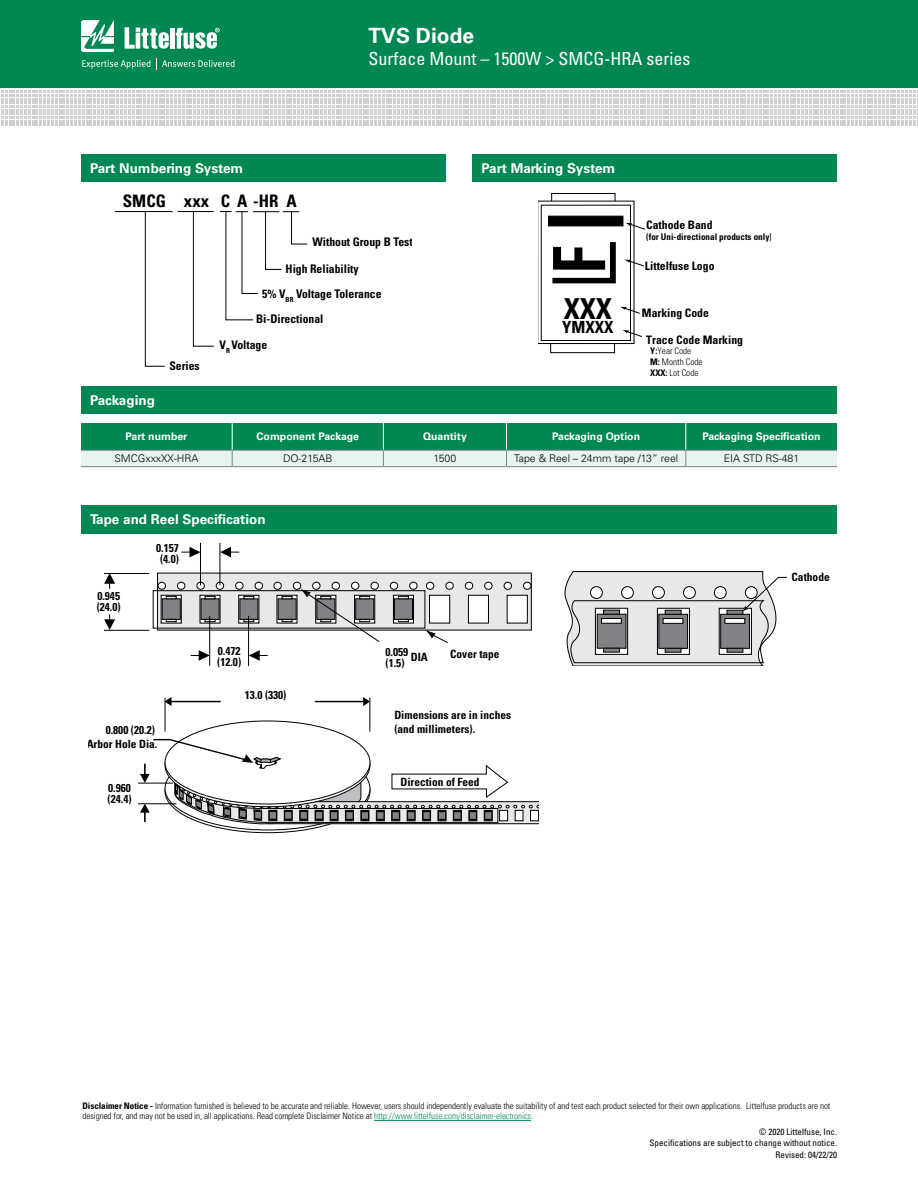
<style>
.page{position:relative;width:918px;height:1188px;background:#fff}
.page>*{position:absolute;margin:0;border:0;box-sizing:border-box;transform-origin:0 0}
.t1{font:700 condensed 72.15px "Univers LT Std";color:#000;scale:.84 1}
.t2{font:700 condensed 28.95px "Univers LT Std";color:#000}
.t3{font:700 21px "Univers LT Std";color:#fff}
.t4{font:condensed 18px "Univers LT Std";color:#fff}
.t5{font:700 condensed 17.25px "Univers LT Std";color:#000}
.t6{font:700 condensed 16.8px "Univers LT Std";color:#000}
.t7{font:700 13.5px "Univers LT Std";color:#fff}
.t8{font:700 condensed 11.85px "Univers LT Std";color:#000}
.t9{font:700 condensed 11.7px "Univers LT Std";color:#000}
.t10{font:700 condensed 11.4px/11.4px "Univers LT Std";color:#000}
.t11{font:700 10.5px "Univers LT Std";color:#fff}
.t12{font:300 10.5px "Univers LT Std";color:#000}
.t13{font:300 condensed 9.15px/10.9px "Univers LT Std";color:#000}
.t14{font:700 condensed 9.15px "Univers LT Std";color:#000}
.t15{font:300 condensed 9px/10.8px "Univers LT Std";letter-spacing:-.005em;color:#000}
.t16{font:condensed 9px/10.8px "Univers LT Std";color:#000;text-align:right}
.s1{font-weight:700}
.s2{color:#008752}
</style>
<div class="page">
<div style="left:0;top:0;width:918px;height:88px;background:#008752"></div>
<svg style="left:1px;top:91px;width:917px;height:35px"></svg>
<svg style="left:81px;top:20px;width:33px;height:32px"></svg>
<hr style="left:170px;top:28px;width:4px;height:21px;background:#fff">
<svg style="left:176px;top:28px;width:44px;height:21px"></svg>
<svg style="left:125px;top:27px;width:44px;height:22px"></svg>
<svg style="left:82px;top:58px;width:153px;height:11px"></svg>
<div style="left:81px;top:155px;width:365px;height:27px;background:#008752"></div>
<div style="left:81px;top:387px;width:756px;height:27px;background:#008752"></div>
<svg style="left:81px;top:423px;width:756px;height:44px;background:#56ac8a"></svg>
<div style="left:472px;top:155px;width:365px;height:27px;background:#008752"></div>
<hr style="left:178px;top:211px;width:36px;height:1px;background:#000">
<svg style="left:145px;top:212px;width:20px;height:155px"></svg>
<hr style="left:115px;top:211px;width:58px;height:1px;background:#000">
<svg style="left:193px;top:211px;width:21px;height:135px"></svg>
<svg style="left:220px;top:211px;width:88px;height:109px"></svg>
<div style="left:81px;top:505px;width:756px;height:28px;background:#008752"></div>
<div style="left:157px;top:573px;width:374px;height:57px;background:#e7e8e9"></div>
<div style="left:446px;top:582px;width:7px;height:7px;background:#fff;border-radius:50%"></div>
<div style="left:446px;top:582px;width:7px;height:7px;border:1px solid #000;border-radius:50%"></div>
<div style="left:465px;top:582px;width:8px;height:7px;background:#fff;border-radius:50%"></div>
<div style="left:465px;top:582px;width:8px;height:7px;border:1px solid #000;border-radius:50%"></div>
<div style="left:485px;top:582px;width:7px;height:7px;background:#fff;border-radius:50%"></div>
<div style="left:484px;top:582px;width:8px;height:7px;border:1px solid #000;border-radius:50%"></div>
<div style="left:504px;top:582px;width:8px;height:7px;background:#fff;border-radius:50%"></div>
<div style="left:504px;top:582px;width:8px;height:7px;border:1px solid #000;border-radius:50%"></div>
<div style="left:524px;top:582px;width:7px;height:7px;background:#fff;border-radius:50%"></div>
<div style="left:523px;top:582px;width:8px;height:7px;border:1px solid #000;border-radius:50%"></div>
<svg style="left:448px;top:595px;width:2px;height:28px"></svg>
<div style="left:468px;top:595px;width:21px;height:28px;background:#fff;border:1px solid #000"></div>
<div style="left:507px;top:595px;width:21px;height:28px;background:#fff;border:1px solid #000"></div>
<hr style="left:165px;top:698px;width:1px;height:34px;background:#000">
<hr style="left:370px;top:698px;width:1px;height:34px;background:#000">
<svg style="left:315px;top:697px;width:55px;height:9px"></svg>
<svg style="left:164px;top:697px;width:57px;height:9px"></svg>
<hr style="left:138px;top:783px;width:35px;height:1px;background:#000">
<hr style="left:138px;top:804px;width:39px;height:1px;background:#000">
<svg style="left:140px;top:739px;width:398px;height:86px"></svg>
<svg style="left:104px;top:543px;width:344px;height:123px"></svg>
<svg style="left:565px;top:572px;width:222px;height:94px;background:#c4c5c6"></svg>
<svg style="left:539px;top:193px;width:106px;height:160px"></svg>
<hr style="left:374px;top:1120px;width:157px;height:1px;background:#008752">
<h3 class="t3" style="left:369px;top:23px;width:107px">TVS Diode</h3>
<h3 class="t7" style="left:90px;top:161px;width:155px">Part Numbering System</h3>
<h3 class="t5" style="left:123px;top:190px;width:157px">SMCG xxx C A -HR</h3>
<h3 class="t5" style="left:287px;top:190px;width:12px">A</h3>
<h3 class="t4" style="left:369px;top:47px;width:323px">Surface Mount – 1500W &gt; SMCG-HRA series</h3>
<h3 class="t7" style="left:482px;top:161px;width:135px">Part Marking System</h3>
<h3 class="t8" style="left:169px;top:359px;width:32px">Series</h3>
<h3 class="t8" style="left:313px;top:235px;width:102px">Without Group B Test</h3>
<h3 class="t8" style="left:286px;top:262px;width:75px">High Reliability</h3>
<h3 class="t8" style="left:262px;top:286px;width:121px">5% V<sub>BR</sub> Voltage Tolerance</h3>
<h3 class="t8" style="left:256px;top:312px;width:69px">Bi-Directional</h3>
<h3 class="t8" style="left:220px;top:337px;width:49px">V<sub>R</sub> Voltage</h3>
<h1 class="t1" style="left:535px;top:273px;width:34px;rotate:-90deg">F</h1>
<h2 class="t2" style="left:564px;top:291px;width:50px">XXX</h2>
<h3 class="t6" style="left:562px;top:317px;width:53px">YMXXX</h3>
<p class="t9" style="left:646px;top:218px;width:68px">Cathode Band</p>
<p class="t14" style="left:646px;top:231px;width:127px">(for Uni-directional products only)</p>
<p class="t9" style="left:645px;top:259px;width:71px">Littelfuse Logo</p>
<p class="t9" style="left:642px;top:306px;width:68px">Marking Code</p>
<p class="t9" style="left:646px;top:332px;width:98px">Trace Code Marking</p>
<p class="t13" style="left:650px;top:346px;width:54px"><span class="s1">Y:</span>Year Code<br><span class="s1">M:</span> Month Code<br><span class="s1">XXX:</span> Lot Code</p>
<h3 class="t7" style="left:90px;top:393px;width:67px">Packaging</h3>
<p class="t11" style="left:126px;top:431px;width:63px">Part number</p>
<p class="t11" style="left:257px;top:431px;width:104px">Component Package</p>
<p class="t11" style="left:423px;top:431px;width:45px">Quantity</p>
<p class="t11" style="left:552px;top:431px;width:89px">Packaging Option</p>
<p class="t11" style="left:702px;top:431px;width:120px">Packaging Specification</p>
<p class="t12" style="left:115px;top:452px;width:86px">SMCGxxxXX-HRA</p>
<p class="t12" style="left:283px;top:452px;width:51px">DO-215AB</p>
<p class="t12" style="left:433px;top:452px;width:25px">1500</p>
<p class="t12" style="left:514px;top:452px;width:166px">Tape &amp; Reel – 24mm tape /13” reel</p>
<p class="t12" style="left:724px;top:452px;width:77px">EIA STD RS-481</p>
<h3 class="t7" style="left:90px;top:511px;width:177px">Tape and Reel Specification</h3>
<p class="t10" style="left:97px;top:590px;width:26px">0.945 (24.0)</p>
<p class="t10" style="left:156px;top:542px;width:24px;text-align:center">0.157 (4.0)</p>
<p class="t10" style="left:87px;top:723px;width:72px;line-height:13.6px;text-align:right">0.800 (20.2)<br>Arbor Hole Dia.</p>
<p class="t10" style="left:108px;top:782px;width:26px">0.960 (24.4)</p>
<p class="t10" style="left:217px;top:645px;width:26px">0.472 (12.0)</p>
<p class="t10" style="left:245px;top:689px;width:43px">13.0 (330)</p>
<p class="t10" style="left:386px;top:646px;width:44px">0.059 DIA (1.5)</p>
<p class="t10" style="left:450px;top:648px;width:51px">Cover tape</p>
<p class="t10" style="left:394px;top:708px;width:118px;line-height:13.6px">Dimensions are in inches (and millimeters).</p>
<p class="t10" style="left:401px;top:776px;width:81px">Direction of Feed</p>
<p class="t10" style="left:792px;top:572px;width:40px">Cathode</p>
<p class="t15" style="left:82px;top:1100px;width:749px"><span class="s1">Disclaimer Notice -</span> Information furnished is believed to be accurate and reliable. However, users should independently evaluate the suitability of and test each product selected for their own applications. Littelfuse products are not designed for, and may not be used in, all applications. Read complete Disclaimer Notice at <span class="s2">http://www.littelfuse.com/disclaimer-electronics</span>.</p>
<p class="t16" style="left:650px;top:1126px;width:189px">© 2020 Littelfuse, Inc.<br>Specifications are subject to change without notice.</p>
<p class="t16" style="left:776px;top:1149px;width:63px">Revised: 04/22/20</p>
</div>
